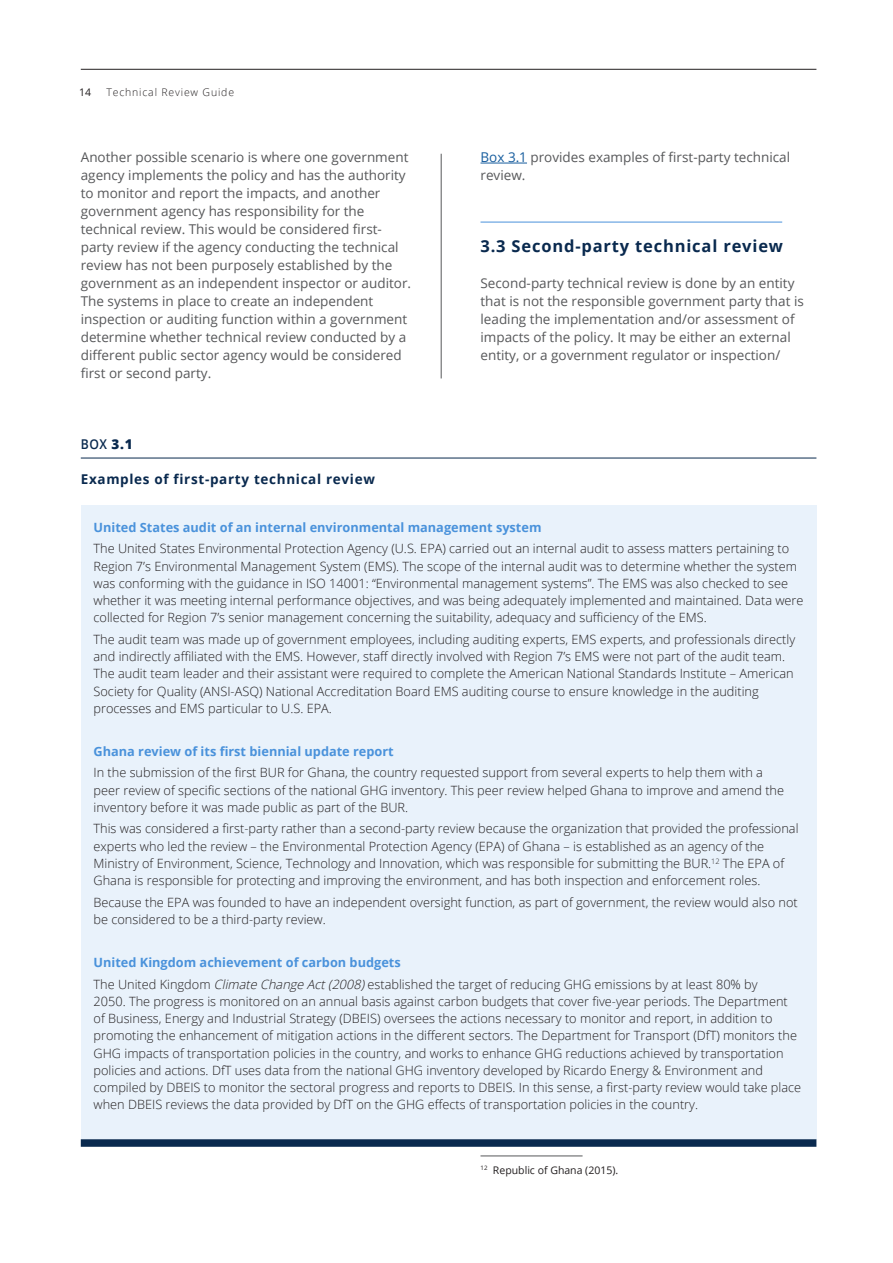
<style>
.page{position:relative;width:893px;height:1263px;background:#fff}
.page>*{position:absolute;margin:0;border:0;box-sizing:border-box;transform-origin:0 0}
.Head_2{font:700 16.5px "Open Sans";letter-spacing:.05em;color:#09294e}
.Body{font:13.5px/18px "Open Sans";color:#57585a}
.t1{font:700 13.5px "Open Sans";letter-spacing:.05em;color:#09294e}
.t2{font:600 13.5px "Open Sans";color:#09294e;scale:.9 1}
.Table_text{font:300 12.75px/17.2px "Open Sans";color:#231f20}
.Table_text-2{font:700 12.75px "Open Sans";color:#4a92db}
.Footnote{font:10.5px "Open Sans";color:#231f20}
.t3{font:300 10.5px "Open Sans";letter-spacing:.08em;color:#231f20}
.s1{font-weight:800}
.s2{color:#175d9e}
.s3{font-style:italic}
</style>
<div class="page">
<hr style="left:81px;top:69px;width:735px;height:1px;background:#231f20">
<hr style="left:441px;top:154px;width:1px;height:224px;background:#57585a">
<hr style="left:480px;top:163px;width:47px;height:1px;background:#175d9e">
<hr style="left:480px;top:222px;width:302px;height:1px;background:#4a92db">
<hr style="left:480px;top:1156px;width:103px;height:1px;background:#57585a">
<div style="left:81px;top:505px;width:735px;height:634px;background:#e9f2fb"></div>
<hr style="left:81px;top:458px;width:735px;height:1px;background:#09294e">
<div style="left:81px;top:1139px;width:735px;height:8px;background:#09294e"></div>
<p class="Footnote" style="left:79px;top:85px;width:14px">14</p>
<p class="t3" style="left:106px;top:85px;width:129px">Technical Review Guide</p>
<p class="Body" style="left:81px;top:148px;width:332px">Another possible scenario is where one government agency implements the policy and has the authority to monitor and report the impacts, and another government agency has responsibility for the technical review. This would be considered first&shy;party review if the agency conducting the technical review has not been purposely established by the government as an independent inspector or auditor.<br>The systems in place to create an independent inspection or auditing function within a government determine whether technical review conducted by a different public sector agency would be considered first or second party.</p>
<p class="t2" style="left:81px;top:435px;width:59px">BOX <span class="s1">3.1</span></p>
<p class="t1" style="left:81px;top:469px;width:296px">Examples of first-party technical review</p>
<p class="Body" style="left:480px;top:148px;width:311px"><span class="s2">Box 3.1</span> provides examples of first-party technical review.</p>
<p class="Head_2" style="left:480px;top:234px;width:304px">3.3 Second-party technical review</p>
<p class="Body" style="left:480px;top:274px;width:325px">Second-party technical review is done by an entity that is not the responsible government party that is leading the implementation and/or assessment of impacts of the policy. It may be either an external entity, or a government regulator or inspection/</p>
<p class="Table_text-2" style="left:94px;top:518px;width:449px">United States audit of an internal environmental management system</p>
<p class="Table_text" style="left:94px;top:540px;width:711px">The United States Environmental Protection Agency (U.S. EPA) carried out an internal audit to assess matters pertaining to Region 7’s Environmental Management System (EMS). The scope of the internal audit was to determine whether the system was conforming with the guidance in ISO 14001: “Environmental management systems”. The EMS was also checked to see whether it was meeting internal performance objectives, and was being adequately implemented and maintained. Data were collected for Region 7’s senior management concerning the suitability, adequacy and sufficiency of the EMS.</p>
<p class="Table_text" style="left:94px;top:630px;width:703px">The audit team was made up of government employees, including auditing experts, EMS experts, and professionals directly and indirectly affiliated with the EMS. However, staff directly involved with Region 7’s EMS were not part of the audit team.<br>The audit team leader and their assistant were required to complete the American National Standards Institute – American Society for Quality (ANSI-ASQ) National Accreditation Board EMS auditing course to ensure knowledge in the auditing processes and EMS particular to U.S. EPA.</p>
<p class="Table_text-2" style="left:94px;top:742px;width:302px">Ghana review of its first biennial update report</p>
<p class="Table_text" style="left:94px;top:764px;width:692px">In the submission of the first BUR for Ghana, the country requested support from several experts to help them with a peer review of specific sections of the national GHG inventory. This peer review helped Ghana to improve and amend the inventory before it was made public as part of the BUR.</p>
<p class="Table_text" style="left:94px;top:820px;width:706px">This was considered a first-party rather than a second-party review because the organization that provided the professional experts who led the review – the Environmental Protection Agency (EPA) of Ghana – is established as an agency of the Ministry of Environment, Science, Technology and Innovation, which was responsible for submitting the BUR.<sup>12</sup> The EPA of Ghana is responsible for protecting and improving the environment, and has both inspection and enforcement roles.</p>
<p class="Table_text" style="left:94px;top:893px;width:706px">Because the EPA was founded to have an independent oversight function, as part of government, the review would also not be considered to be a third-party review.</p>
<p class="Table_text-2" style="left:94px;top:953px;width:309px">United Kingdom achievement of carbon budgets</p>
<p class="Table_text" style="left:94px;top:975px;width:709px">The United Kingdom <span class="s3">Climate Change Act(2008)</span>established the target of reducing GHG emissions by at least 80% by<br>2050. The progress is monitored on an annual basis against carbon budgets that cover five-year periods. The Department of Business, Energy and Industrial Strategy (DBEIS) oversees the actions necessary to monitor and report, in addition to promoting the enhancement of mitigation actions in the different sectors. The Department for Transport (DfT) monitors the GHG impacts of transportation policies in the country, and works to enhance GHG reductions achieved by transportation policies and actions. DfT uses data from the national GHG inventory developed by Ricardo Energy &amp; Environment and compiled by DBEIS to monitor the sectoral progress and reports to DBEIS. In this sense, a first-party review would take place when DBEIS reviews the data provided by DfT on the GHG effects of transportation policies in the country.</p>
<p class="Footnote" style="left:480px;top:1163px;width:139px"><sup>12</sup> Republic of Ghana (2015).</p>
</div>
